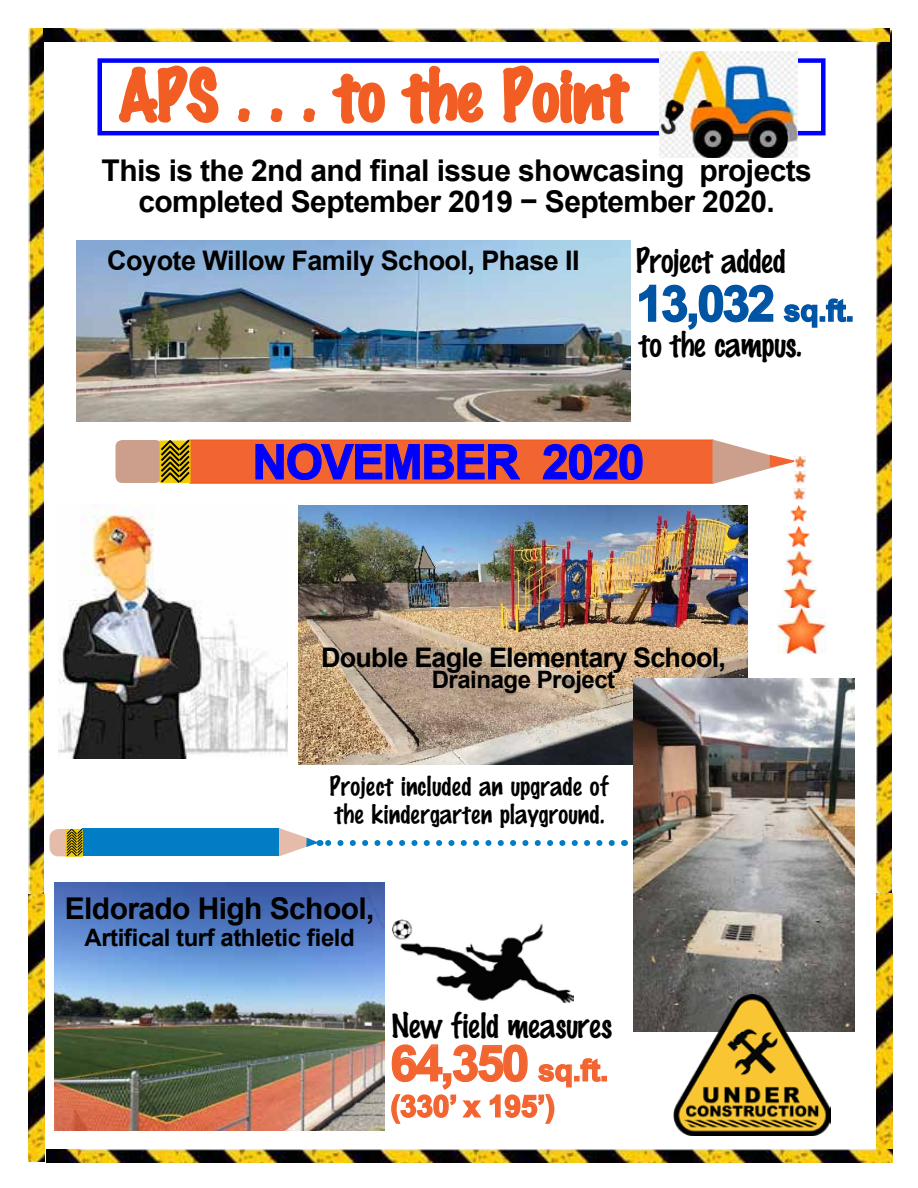
<style>
.page{position:relative;width:918px;height:1188px;background:#fff}
.page>*{position:absolute;margin:0;border:0;box-sizing:border-box;transform-origin:0 0}
.t1{font:72px "Marking Pen";color:#f15d22}
.t2{font:700 49.5px "Arial";color:#0054a4}
.t3{font:700 49.5px "Arial";color:#f26531}
.t4{font:700 48px "Arial";letter-spacing:-.03em;color:#00f}
.t5{font:34.5px "Marking Pen";letter-spacing:-.02em;color:#000}
.t6{font:700 30px/31.5px "Arial";letter-spacing:-.02em;color:#000;text-align:center}
.t7{font:700 30px "Arial";letter-spacing:-.01em;color:#f26531}
.t8{font:700 27px "Arial";letter-spacing:-.03em;color:#000}
.t9{font:27px/28.5px "Marking Pen";color:#000}
.t10{font:700 24px "Arial";letter-spacing:-.02em;color:#000}
.s1{font-size:30px}
</style>
<div class="page">
<div style="left:50px;top:829px;width:23px;height:27px;background:#e5bbaa;border-radius:9px"></div>
<div style="left:83px;top:829px;width:196px;height:27px;background:#007dc5"></div>
<svg style="left:66px;top:828px;width:18px;height:29px"></svg>
<div style="left:98px;top:58px;width:728px;height:77px;border:4px solid #00f"></div>
<svg style="left:117px;top:58px;width:103px;height:65px"></svg>
<svg style="left:238px;top:108px;width:12px;height:15px"></svg>
<svg style="left:270px;top:108px;width:13px;height:15px"></svg>
<svg style="left:303px;top:108px;width:12px;height:15px"></svg>
<svg style="left:332px;top:73px;width:53px;height:51px"></svg>
<svg style="left:400px;top:58px;width:85px;height:66px"></svg>
<svg style="left:503px;top:65px;width:127px;height:60px"></svg>
<img style="left:876px;top:30px;width:15px;height:863px">
<img style="left:876px;top:893px;width:16px;height:256px">
<img style="left:28px;top:28px;width:16px;height:867px">
<img style="left:28px;top:895px;width:17px;height:266px">
<svg style="left:279px;top:828px;width:333px;height:28px"></svg>
<svg style="left:639px;top:284px;width:135px;height:46px"></svg>
<svg style="left:783px;top:298px;width:70px;height:30px"></svg>
<img style="left:76px;top:240px;width:555px;height:181px">
<img style="left:298px;top:506px;width:449px;height:258px">
<img style="left:633px;top:678px;width:222px;height:353px">
<img style="left:54px;top:882px;width:331px;height:248px">
<svg style="left:391px;top:1044px;width:216px;height:80px"></svg>
<img style="left:660px;top:51px;width:137px;height:107px">
<img style="left:674px;top:994px;width:156px;height:142px">
<img style="left:44px;top:28px;width:846px;height:14px">
<img style="left:392px;top:919px;width:181px;height:84px">
<img style="left:58px;top:504px;width:230px;height:255px">
<img style="left:782px;top:578px;width:35px;height:30px">
<img style="left:785px;top:551px;width:28px;height:26px">
<img style="left:788px;top:527px;width:22px;height:21px">
<img style="left:790px;top:506px;width:17px;height:16px">
<div style="left:116px;top:440px;width:46px;height:43px;background:#cc9f8c;border-radius:7px"></div>
<div style="left:189px;top:440px;width:524px;height:44px;background:#f26531;border:2px solid #f15d22"></div>
<svg style="left:712px;top:439px;width:94px;height:61px"></svg>
<svg style="left:159px;top:439px;width:33px;height:45px"></svg>
<svg style="left:255px;top:443px;width:265px;height:37px"></svg>
<svg style="left:543px;top:444px;width:100px;height:36px"></svg>
<img style="left:777px;top:608px;width:49px;height:46px">
<img style="left:46px;top:1149px;width:846px;height:13px">
<h1 class="t1" style="left:119px;top:56px;width:510px">APS . . . to the Point</h1>
<p class="t6" style="left:102px;top:155px;width:712px">This is the 2nd and final issue showcasing projects completed September 2019 − September 2020.</p>
<p class="t5" style="left:636px;top:241px;width:152px">Project added</p>
<h2 class="t2" style="left:636px;top:271px;width:219px">13,032 <span class="s1">sq.ft.</span></h2>
<p class="t5" style="left:639px;top:325px;width:165px">to the campus.</p>
<p class="t8" style="left:107px;top:243px;width:474px">Coyote Willow Family School, Phase II</p>
<h3 class="t4" style="left:252px;top:430px;width:394px">novEMBER 2020</h3>
<p class="t8" style="left:321px;top:639px;width:406px">Double Eagle Elementary School,</p>
<p class="t10" style="left:432px;top:663px;width:185px">Drainage Project</p>
<p class="t9" style="left:330px;top:772px;width:281px">Project included an upgrade of the kindergarten playground.</p>
<p class="t6" style="left:65px;top:893px;width:311px">Eldorado High School,</p>
<p class="t10" style="left:85px;top:921px;width:272px">Artifical turf athletic field</p>
<p class="t5" style="left:391px;top:1006px;width:222px">New field measures</p>
<h2 class="t3" style="left:390px;top:1030px;width:219px">64,350 <span class="s1">sq.ft.</span></h2>
<p class="t7" style="left:390px;top:1086px;width:166px">(330’ x 195’)</p>
</div>
